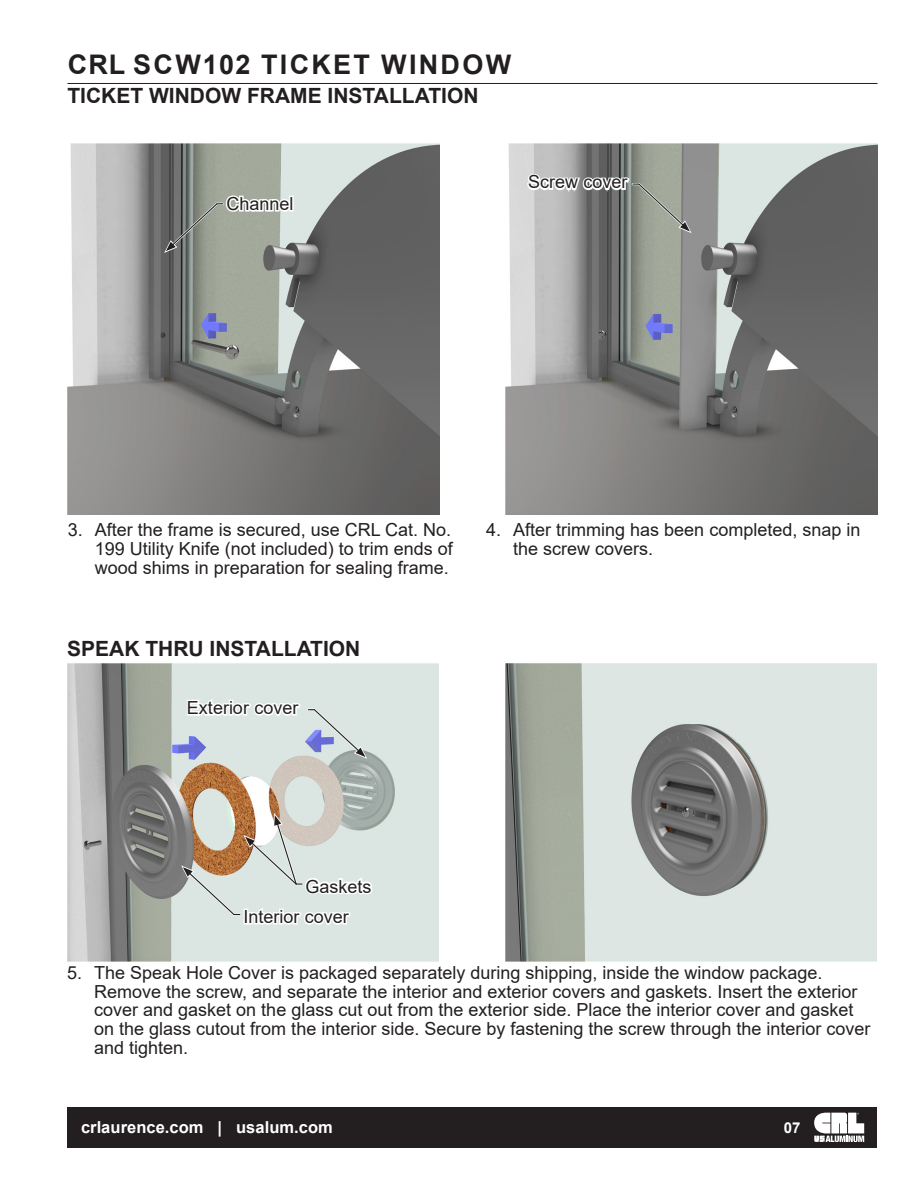
<style>
.page{position:relative;width:918px;height:1188px;background:#fff}
.page>*{position:absolute;margin:0;border:0;box-sizing:border-box;transform-origin:0 0}
.t1{font:700 27px "Arial";letter-spacing:.085em;color:#231f20}
._18pt_-Helv75-LEFT_T{font:700 21px "Arial";color:#231f20}
.Body_Text_9_5pt-12pt{font:18px "Arial";color:#231f20}
.t2{font:700 16.5px "Arial";letter-spacing:.005em;color:#fff}
.t3{font:700 15px "Arial";color:#fff}
</style>
<div class="page">
<hr style="left:68px;top:83px;width:810px;height:1px;background:#231f20">
<div style="left:68px;top:1107px;width:810px;height:41px;background:#231f20"></div>
<svg style="left:814px;top:1113px;width:50px;height:29px"></svg>
<img style="left:68px;top:663px;width:371px;height:299px">
<img style="left:506px;top:663px;width:371px;height:299px">
<svg style="left:185px;top:696px;width:117px;height:27px"></svg>
<svg style="left:308px;top:707px;width:59px;height:52px;background:#c5cfd7"></svg>
<svg style="left:181px;top:813px;width:194px;height:119px;background:#d4d5cc"></svg>
<img style="left:68px;top:144px;width:371px;height:371px">
<img style="left:506px;top:144px;width:371px;height:371px">
<svg style="left:525px;top:169px;width:167px;height:64px;background:#a0a29e"></svg>
<div style="left:289px;top:196px;width:5px;height:16px;border:3px solid #fff"></div>
<svg style="left:164px;top:193px;width:128px;height:60px;background:#9ea39b"></svg>
<h1 class="t1" style="left:68px;top:45px;width:445px">CRL SCW102 TICKET WINDOW</h1>
<p class="_18pt_-Helv75-LEFT_T" style="left:68px;top:81px;width:413px">TICKET WINDOW FRAME INSTALLATION</p>
<p class="Body_Text_9_5pt-12pt" style="left:226px;top:191px;width:69px">Channel</p>
<p class="Body_Text_9_5pt-12pt" style="left:528px;top:170px;width:101px">Screw cover</p>
<p class="Body_Text_9_5pt-12pt" style="left:68px;top:517px;width:385px">3. After the frame is secured, use CRL Cat. No.</p>
<p class="Body_Text_9_5pt-12pt" style="left:95px;top:536px;width:360px">199 Utility Knife (not included) to trim ends of</p>
<p class="Body_Text_9_5pt-12pt" style="left:95px;top:555px;width:356px">wood shims in preparation for sealing frame.</p>
<p class="_18pt_-Helv75-LEFT_T" style="left:67px;top:634px;width:295px">SPEAK THRU INSTALLATION</p>
<p class="Body_Text_9_5pt-12pt" style="left:187px;top:695px;width:113px">Exterior cover</p>
<p class="Body_Text_9_5pt-12pt" style="left:486px;top:517px;width:376px">4. After trimming has been completed, snap in</p>
<p class="Body_Text_9_5pt-12pt" style="left:513px;top:536px;width:142px">the screw covers.</p>
<p class="Body_Text_9_5pt-12pt" style="left:306px;top:874px;width:68px">Gaskets</p>
<p class="Body_Text_9_5pt-12pt" style="left:243px;top:904px;width:107px">Interior cover</p>
<p class="Body_Text_9_5pt-12pt" style="left:67px;top:960px;width:757px">5. The Speak Hole Cover is packaged separately during shipping, inside the window package.</p>
<p class="Body_Text_9_5pt-12pt" style="left:94px;top:979px;width:765px">Remove the screw, and separate the interior and exterior covers and gaskets. Insert the exterior</p>
<p class="Body_Text_9_5pt-12pt" style="left:94px;top:998px;width:761px">cover and gasket on the glass cut out from the exterior side. Place the interior cover and gasket</p>
<p class="Body_Text_9_5pt-12pt" style="left:94px;top:1017px;width:778px">on the glass cutout from the interior side. Secure by fastening the screw through the interior cover</p>
<p class="Body_Text_9_5pt-12pt" style="left:94px;top:1035px;width:96px">and tighten.</p>
<p class="t2" style="left:81px;top:1116px;width:253px">crlaurence.com | usalum.com</p>
<p class="t3" style="left:784px;top:1117px;width:18px">07</p>
</div>
